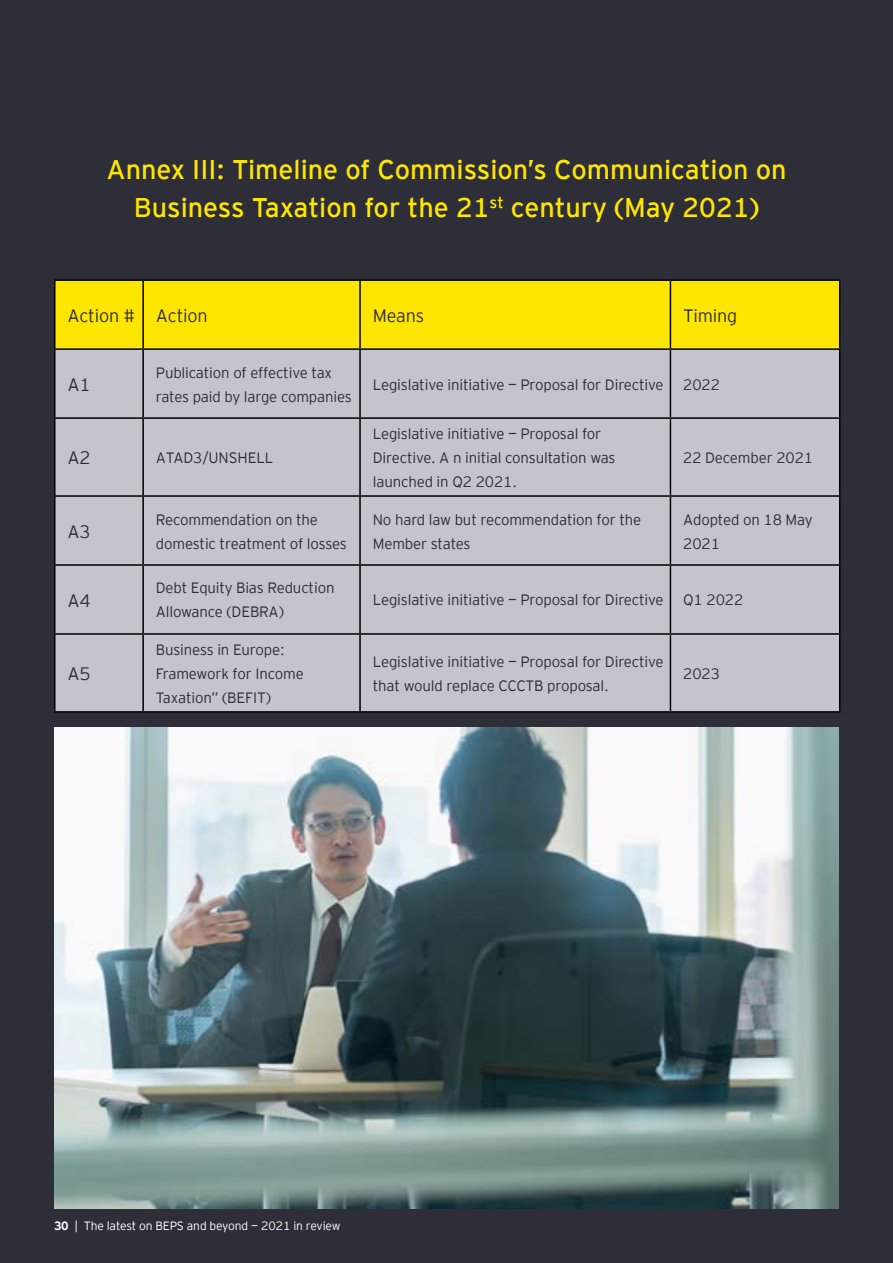
<style>
.page{position:relative;width:893px;height:1263px;background:#2e2e38}
.page>*{position:absolute;margin:0;border:0;box-sizing:border-box;transform-origin:0 0}
.t1{font:27px/38.4px "EY Interstate";color:#ffe600;text-align:center}
.t2{font:300 18px "EY Interstate";letter-spacing:-.01em;color:#2e2e38}
.t3{font:300 15px/24px "EY Interstate";letter-spacing:-.01em;color:#2e2e38}
.t4{font:300 12px "EY Interstate";letter-spacing:-.01em;color:#fff}
.s1{font-weight:700}
</style>
<div class="page">
<div style="left:56px;top:281px;width:783px;height:67px;background:#ffe600"></div>
<div style="left:56px;top:350px;width:783px;height:361px;background:#c4c4cd"></div>
<hr style="left:54px;top:279px;width:89px;height:2px;background:#000">
<hr style="left:54px;top:281px;width:2px;height:67px;background:#000">
<hr style="left:143px;top:279px;width:217px;height:2px;background:#000">
<hr style="left:142px;top:281px;width:2px;height:67px;background:#000">
<hr style="left:360px;top:279px;width:310px;height:2px;background:#000">
<hr style="left:359px;top:281px;width:2px;height:67px;background:#000">
<hr style="left:670px;top:279px;width:170px;height:2px;background:#000">
<hr style="left:670px;top:281px;width:1px;height:67px;background:#000">
<hr style="left:839px;top:281px;width:1px;height:67px;background:#000">
<hr style="left:54px;top:348px;width:89px;height:2px;background:#000">
<hr style="left:54px;top:350px;width:2px;height:67px;background:#000">
<hr style="left:143px;top:348px;width:217px;height:2px;background:#000">
<hr style="left:142px;top:350px;width:2px;height:67px;background:#000">
<hr style="left:360px;top:348px;width:310px;height:2px;background:#000">
<hr style="left:359px;top:350px;width:2px;height:67px;background:#000">
<hr style="left:670px;top:348px;width:170px;height:2px;background:#000">
<hr style="left:670px;top:350px;width:1px;height:67px;background:#000">
<hr style="left:839px;top:350px;width:1px;height:67px;background:#000">
<hr style="left:54px;top:417px;width:89px;height:2px;background:#000">
<hr style="left:54px;top:419px;width:2px;height:76px;background:#000">
<hr style="left:143px;top:417px;width:217px;height:2px;background:#000">
<hr style="left:142px;top:419px;width:2px;height:76px;background:#000">
<hr style="left:360px;top:417px;width:310px;height:2px;background:#000">
<hr style="left:359px;top:419px;width:2px;height:76px;background:#000">
<hr style="left:670px;top:417px;width:170px;height:2px;background:#000">
<hr style="left:670px;top:419px;width:1px;height:76px;background:#000">
<hr style="left:839px;top:419px;width:1px;height:76px;background:#000">
<hr style="left:54px;top:495px;width:89px;height:2px;background:#000">
<hr style="left:54px;top:497px;width:2px;height:67px;background:#000">
<hr style="left:143px;top:495px;width:217px;height:2px;background:#000">
<hr style="left:142px;top:497px;width:2px;height:67px;background:#000">
<hr style="left:360px;top:495px;width:310px;height:2px;background:#000">
<hr style="left:359px;top:497px;width:2px;height:67px;background:#000">
<hr style="left:670px;top:495px;width:170px;height:2px;background:#000">
<hr style="left:670px;top:497px;width:1px;height:67px;background:#000">
<hr style="left:839px;top:497px;width:1px;height:67px;background:#000">
<hr style="left:54px;top:564px;width:89px;height:2px;background:#000">
<hr style="left:54px;top:566px;width:2px;height:67px;background:#000">
<hr style="left:143px;top:564px;width:217px;height:2px;background:#000">
<hr style="left:142px;top:566px;width:2px;height:67px;background:#000">
<hr style="left:360px;top:564px;width:310px;height:2px;background:#000">
<hr style="left:359px;top:566px;width:2px;height:67px;background:#000">
<hr style="left:670px;top:564px;width:170px;height:2px;background:#000">
<hr style="left:670px;top:566px;width:1px;height:67px;background:#000">
<hr style="left:839px;top:566px;width:1px;height:67px;background:#000">
<hr style="left:54px;top:633px;width:89px;height:2px;background:#000">
<hr style="left:54px;top:635px;width:2px;height:76px;background:#000">
<hr style="left:143px;top:633px;width:217px;height:2px;background:#000">
<hr style="left:142px;top:635px;width:2px;height:76px;background:#000">
<hr style="left:360px;top:633px;width:310px;height:2px;background:#000">
<hr style="left:359px;top:635px;width:2px;height:76px;background:#000">
<hr style="left:670px;top:633px;width:170px;height:2px;background:#000">
<hr style="left:670px;top:635px;width:1px;height:76px;background:#000">
<hr style="left:839px;top:635px;width:1px;height:76px;background:#000">
<hr style="left:54px;top:711px;width:89px;height:2px;background:#000">
<hr style="left:143px;top:711px;width:217px;height:2px;background:#000">
<hr style="left:360px;top:711px;width:310px;height:2px;background:#000">
<hr style="left:670px;top:711px;width:170px;height:2px;background:#000">
<img style="left:54px;top:727px;width:785px;height:482px">
<h1 class="t1" style="left:106px;top:148px;width:682px">Annex III: Timeline of Commission’s Communication on<br>Business Taxation for the 21<sup>st</sup> century (May 2021)</h1>
<p class="t2" style="left:68px;top:303px;width:142px">Action # Action</p>
<p class="t2" style="left:373px;top:303px;width:53px">Means</p>
<p class="t2" style="left:683px;top:303px;width:56px">Timing</p>
<p class="t2" style="left:68px;top:372px;width:25px">A1</p>
<p class="t3" style="left:156px;top:359px;width:197px">Publication of effective tax rates paid by large companies</p>
<p class="t2" style="left:68px;top:445px;width:25px">A2</p>
<p class="t3" style="left:156px;top:445px;width:119px">ATAD3/UNSHELL</p>
<p class="t3" style="left:373px;top:371px;width:292px">Legislative initiative — Proposal for Directive</p>
<p class="t3" style="left:683px;top:371px;width:38px">2022</p>
<p class="t3" style="left:373px;top:421px;width:244px">Legislative initiative — Proposal for<br>Directive. A n initial consultation was launched in Q2 2021.</p>
<p class="t3" style="left:683px;top:445px;width:131px">22 December 2021</p>
<p class="t2" style="left:68px;top:518px;width:25px">A3</p>
<p class="t3" style="left:156px;top:506px;width:193px">Recommendation on the domestic treatment of losses</p>
<p class="t3" style="left:373px;top:506px;width:270px">No hard law but recommendation for the<br>Member states</p>
<p class="t3" style="left:683px;top:506px;width:131px">Adopted on 18 May<br>2021</p>
<p class="t2" style="left:68px;top:587px;width:25px">A4</p>
<p class="t3" style="left:156px;top:575px;width:180px">Debt Equity Bias Reduction<br>Allowance (DEBRA)</p>
<p class="t2" style="left:68px;top:661px;width:25px">A5</p>
<p class="t3" style="left:156px;top:637px;width:149px">Business in Europe:<br>Framework for Income<br>Taxation” (BEFIT)</p>
<p class="t3" style="left:373px;top:587px;width:292px">Legislative initiative — Proposal for Directive</p>
<p class="t3" style="left:683px;top:587px;width:62px">Q1 2022</p>
<p class="t3" style="left:373px;top:649px;width:292px">Legislative initiative — Proposal for Directive that would replace CCCTB proposal.</p>
<p class="t3" style="left:683px;top:661px;width:38px">2023</p>
<p class="t4" style="left:54px;top:1218px;width:288px"><span class="s1">30</span> | The latest on BEPS and beyond — 2021 in review</p>
</div>
